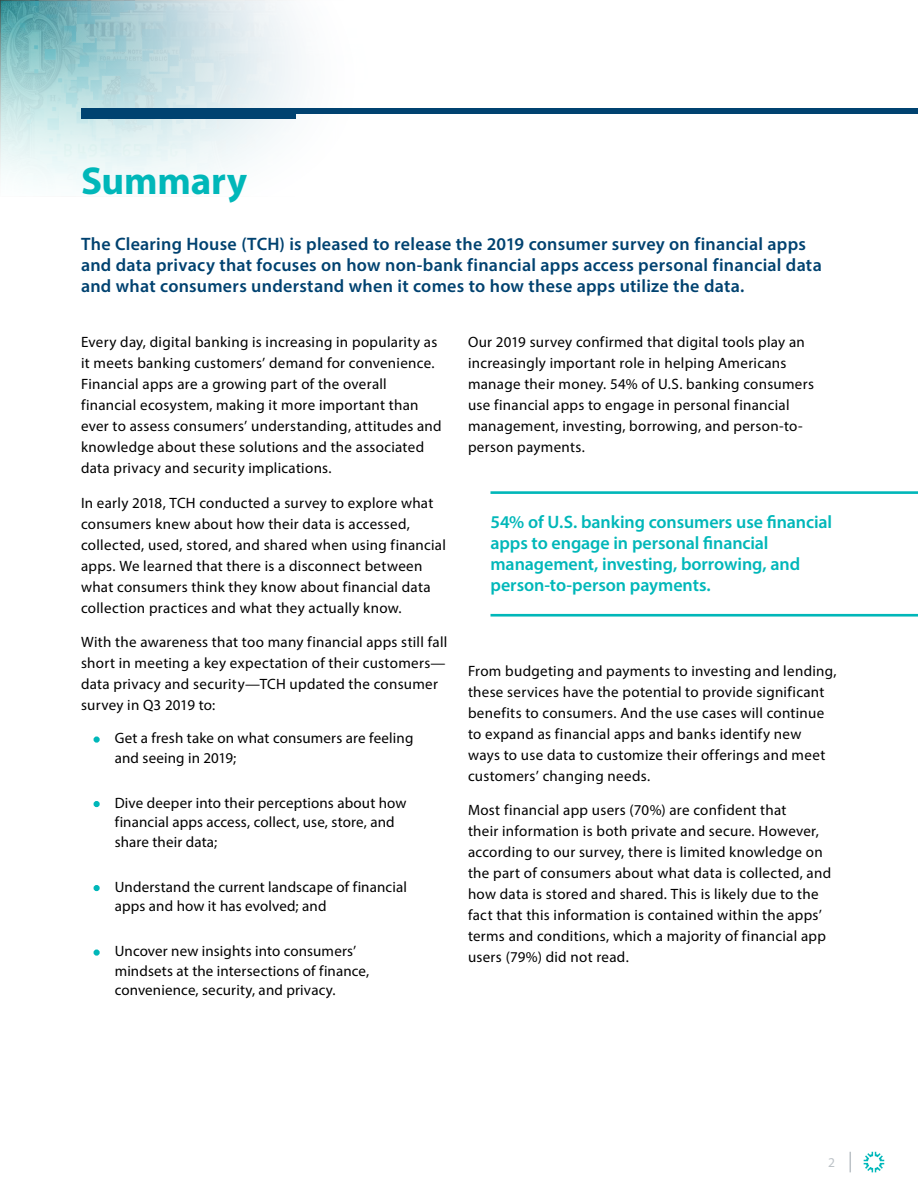
<style>
.page{position:relative;width:918px;height:1188px;background:#fff}
.page>*{position:absolute;margin:0;border:0;box-sizing:border-box;transform-origin:0 0}
.t1{font:700 39px "Myriad Pro";letter-spacing:-.005em;color:#00b7b9}
.t2{font:600 18px/21px "Myriad Pro";letter-spacing:.015em;color:#004270}
.Pull_Quote-R{font:600 18px/21px "Myriad Pro";letter-spacing:-.005em;color:#00b7b9}
.Body_Copy{font:15px/21px "Myriad Pro";letter-spacing:.02em;color:#000}
.t3{font:13.5px "Myriad Pro";color:#bcc2c7}
.s1{color:#00b7b9}
</style>
<div class="page">
<svg style="left:864px;top:1152px;width:20px;height:20px"></svg>
<svg style="left:850px;top:1152px;width:1px;height:20px"></svg>
<svg style="left:0;top:0;width:299px;height:186px"></svg>
<div style="left:94px;top:736px;width:6px;height:7px;border:3px solid #00b7b9;border-radius:50%"></div>
<svg style="left:94px;top:801px;width:6px;height:6px"></svg>
<svg style="left:94px;top:885px;width:6px;height:6px"></svg>
<div style="left:94px;top:949px;width:6px;height:7px;border:3px solid #00b7b9;border-radius:50%"></div>
<hr style="left:490px;top:491px;width:428px;height:3px;background:#00b7b9">
<hr style="left:490px;top:614px;width:428px;height:3px;background:#00b7b9">
<div style="left:81px;top:108px;width:215px;height:11px;background:#004270"></div>
<div style="left:179px;top:108px;width:739px;height:6px;background:#004270"></div>
<h1 class="t1" style="left:81px;top:156px;width:168px">Summary</h1>
<p class="t2" style="left:81px;top:233px;width:742px">The Clearing House (TCH) is pleased to release the 2019 consumer survey on financial apps and data privacy that focuses on how non-bank financial apps access personal financial data and what consumers understand when it comes to how these apps utilize the data.</p>
<p class="Body_Copy" style="left:81px;top:332px;width:362px">Every day, digital banking is increasing in popularity as it meets banking customers’ demand for convenience.<br>Financial apps are a growing part of the overall financial ecosystem, making it more important than ever to assess consumers’ understanding, attitudes and knowledge about these solutions and the associated data privacy and security implications.</p>
<p class="Body_Copy" style="left:81px;top:492px;width:367px">In early 2018, TCH conducted a survey to explore what consumers knew about how their data is accessed, collected, used, stored, and shared when using financial apps. We learned that there is a disconnect between what consumers think they know about financial data collection practices and what they actually know.</p>
<p class="Body_Copy" style="left:81px;top:632px;width:368px">With the awareness that too many financial apps still fall short in meeting a key expectation of their customers— data privacy and security—TCH updated the consumer survey in Q3 2019 to:</p>
<p class="Body_Copy" style="left:115px;top:728px;width:300px;line-height:19.5px;text-indent:-20px"><span class="s1">•</span> Get a fresh take on what consumers are feeling and seeing in 2019;</p>
<p class="Body_Copy" style="left:115px;top:793px;width:293px;line-height:19.5px;text-indent:-20px"><span class="s1">•</span> Dive deeper into their perceptions about how financial apps access, collect, use, store, and share their data;</p>
<p class="Body_Copy" style="left:115px;top:877px;width:294px;line-height:19.5px;text-indent:-20px"><span class="s1">•</span> Understand the current landscape of financial apps and how it has evolved; and</p>
<p class="Body_Copy" style="left:115px;top:941px;width:256px;line-height:19.5px;text-indent:-20px"><span class="s1">•</span> Uncover new insights into consumers’ mindsets at the intersections of finance, convenience, security, and privacy.</p>
<p class="Body_Copy" style="left:468px;top:332px;width:348px">Our 2019 survey confirmed that digital tools play an increasingly important role in helping Americans manage their money. 54% of U.S. banking consumers use financial apps to engage in personal financial management, investing, borrowing, and person-to&shy;person payments.</p>
<p class="Pull_Quote-R" style="left:490px;top:511px;width:343px">54% of U.S. banking consumers use financial apps to engage in personal financial management, investing, borrowing, and person-to-person payments.</p>
<p class="Body_Copy" style="left:468px;top:660px;width:370px">From budgeting and payments to investing and lending, these services have the potential to provide significant benefits to consumers. And the use cases will continue to expand as financial apps and banks identify new ways to use data to customize their offerings and meet customers’ changing needs.</p>
<p class="Body_Copy" style="left:468px;top:800px;width:365px">Most financial app users (70%) are confident that<br>their information is both private and secure. However, according to our survey, there is limited knowledge on the part of consumers about what data is collected, and how data is stored and shared. This is likely due to the fact that this information is contained within the apps’ terms and conditions, which a majority of financial app users (79%) did not read.</p>
<p class="t3" style="left:828px;top:1154px;width:8px">2</p>
</div>
